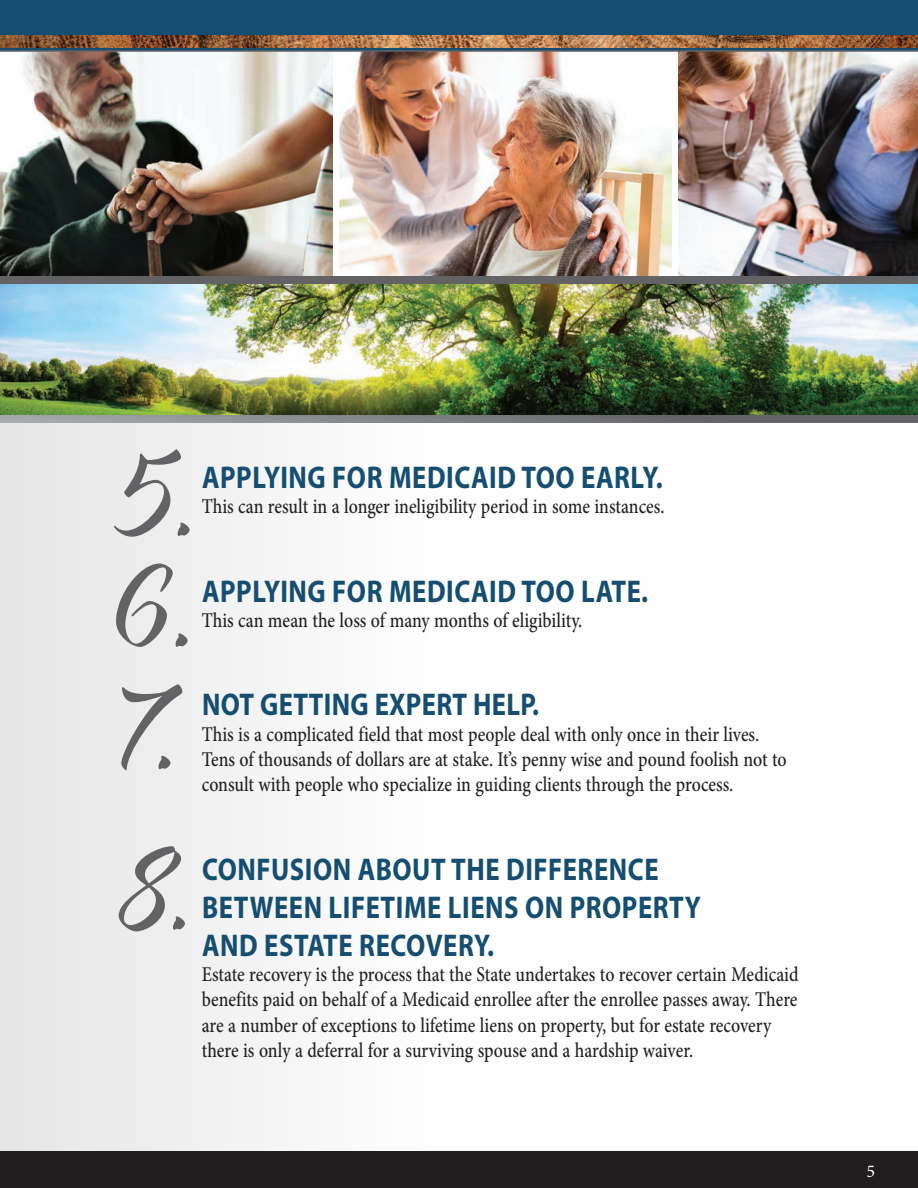
<style>
.page{position:relative;width:918px;height:1188px;background:#fff}
.page>*{position:absolute;margin:0;border:0;box-sizing:border-box;transform-origin:0 0}
.numbered{font:700 31.5px/38px "Myriad Pro";letter-spacing:.02em;color:#154e70;scale:.85 1}
.body{font:700 31.5px "Myriad Pro";letter-spacing:.01em;color:#154e70;scale:.85 1}
.numbered-2{font:500 21px/25.3px "Minion Pro";color:#231f20;scale:.85 1}
.body-2{font:500 21px/25.3px "Minion Pro";color:#231f20;scale:.85 1}
.t1{font:18px "Minion Pro";color:#fff}
</style>
<div class="page">
<div style="left:0;top:1151px;width:918px;height:37px;background:#201d1e"></div>
<div style="left:0;top:422px;width:918px;height:729px;background:linear-gradient(to right,#ececed,#fff)"></div>
<img style="left:0;top:52px;width:333px;height:224px">
<img style="left:339px;top:52px;width:333px;height:224px">
<img style="left:678px;top:52px;width:240px;height:224px">
<div style="left:0;top:0;width:918px;height:50px;background:#154e70"></div>
<hr style="left:0;top:50px;width:918px;height:2px;background:#636366">
<img style="left:0;top:35px;width:918px;height:12px">
<svg style="left:0;top:415px;width:918px;height:7px;background:#7d7e81"></svg>
<img style="left:0;top:284px;width:918px;height:131px">
<svg style="left:114px;top:449px;width:76px;height:88px"></svg>
<svg style="left:121px;top:684px;width:61px;height:86px;background:#cccccd"></svg>
<svg style="left:119px;top:846px;width:66px;height:85px;background:#c6c6c7"></svg>
<svg style="left:116px;top:564px;width:72px;height:83px;background:#c9c9ca"></svg>
<div style="left:0;top:276px;width:918px;height:8px;background:#636366"></div>
<p class="numbered" style="left:202px;top:457px;width:543px">APPLYING FOR MEDICAID TOO EARLY.</p>
<p class="numbered-2" style="left:202px;top:494px;width:546px">This can result in a longer ineligibility period in some instances.</p>
<p class="numbered" style="left:202px;top:571px;width:526px">APPLYING FOR MEDICAID TOO LATE.</p>
<p class="numbered-2" style="left:202px;top:608px;width:449px">This can mean the loss of many months of eligibility.</p>
<p class="body" style="left:202px;top:684px;width:398px">NOT GETTING EXPERT HELP.</p>
<p class="body-2" style="left:202px;top:721px;width:690px">This is a complicated field that most people deal with only once in their lives.<br>Tens of thousands of dollars are at stake. It’s penny wise and pound foolish not to consult with people who specialize in guiding clients through the process.</p>
<p class="numbered" style="left:202px;top:849px;width:588px">CONFUSION ABOUT THE DIFFERENCE<br>BETWEEN LIFETIME LIENS ON PROPERTY<br>AND ESTATE RECOVERY.</p>
<p class="numbered-2" style="left:202px;top:962px;width:703px">Estate recovery is the process that the State undertakes to recover certain Medicaid benefits paid on behalf of a Medicaid enrollee after the enrollee passes away. There are a number of exceptions to lifetime liens on property, but for estate recovery there is only a deferral for a surviving spouse and a hardship waiver.</p>
<p class="t1" style="left:866px;top:1159px;width:10px">5</p>
</div>
